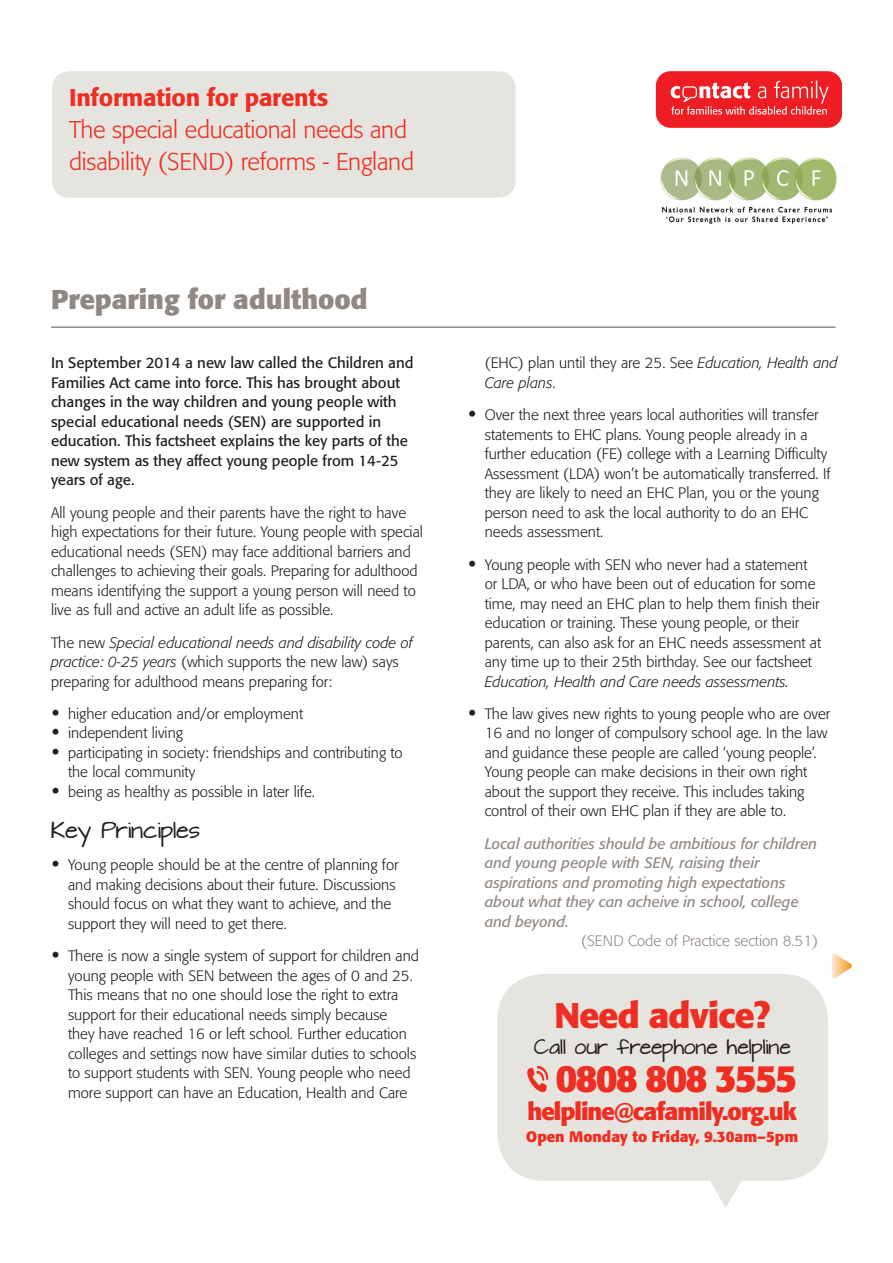
<style>
.page{position:relative;width:893px;height:1263px;background:#fff}
.page>*{position:absolute;margin:0;border:0;box-sizing:border-box;transform-origin:0 0}
.t1{font:700 37.8px "Formata BQ";letter-spacing:-.05em;color:#ee2e22}
.t2{font:700 35.25px "Formata BQ";letter-spacing:-.02em;color:#ee2e22}
.t3{font:700 27px "Formata BQ";color:#918883}
.t4{font:300 24px/31.8px "Formata BQ";letter-spacing:-.01em;color:#ee2e22}
.t5{font:700 24px "Formata BQ";letter-spacing:-.04em;color:#ee2e22}
.t6{font:500 24px "Formata BQ";letter-spacing:-.01em;color:#ee2e22}
.t7{font:19.5px "Architects Daughter";color:#231f20}
.t8{font:17.7px "Architects Daughter";color:#231f20}
.t9{font:700 15.15px "Formata BQ";color:#ee2e22}
.t10{font:300 15px/19.5px "Formata BQ";color:#231f20}
.t11{font:15px/19.5px "Formata BQ";color:#231f20}
.t12{font:italic 15px/19.5px "Formata BQ";color:#918883}
.t13{font:italic 300 15px "Formata BQ";color:#231f20}
.t14{font:300 15px "Formata BQ";color:#918883}
.s1{font-style:italic}
.s2{font-family:"Arial";font-weight:900;font-size:18px}
</style>
<div class="page">
<hr style="left:51px;top:326px;width:784px;height:2px;background:#918883">
<div style="left:497px;top:974px;width:331px;height:207px;background:#e6e4df;border-radius:46px"></div>
<svg style="left:527px;top:1066px;width:21px;height:27px"></svg>
<svg style="left:655px;top:71px;width:187px;height:57px;background:#f03c41"></svg>
<svg style="left:710px;top:1181px;width:31px;height:27px"></svg>
<svg style="left:832px;top:953px;width:20px;height:25px"></svg>
<img style="left:660px;top:157px;width:178px;height:67px">
<div style="left:52px;top:71px;width:464px;height:127px;background:#e6e4df;border-radius:17px"></div>
<h3 class="t6" style="left:69px;top:83px;width:261px">Information for parents</h3>
<h3 class="t4" style="left:69px;top:114px;width:346px">The special educational needs and disability (SEND) reforms - England</h3>
<h3 class="t3" style="left:51px;top:283px;width:318px">Preparing for adulthood</h3>
<p class="t11" style="left:51px;top:353px;width:364px">In September 2014 a new law called the Children and Families Act came into force. This has brought about changes in the way children and young people with special educational needs (SEN) are supported in education. This factsheet explains the key parts of the new system as they affect young people from 14-25 years of age.</p>
<p class="t10" style="left:51px;top:503px;width:373px">All young people and their parents have the right to have high expectations for their future. Young people with special educational needs (SEN) may face additional barriers and challenges to achieving their goals. Preparing for adulthood means identifying the support a young person will need to live as full and active an adult life as possible.</p>
<p class="t10" style="left:51px;top:633px;width:363px">The new <span class="s1">Special educational needs and disability code of practice: 0-25 years</span> (which supports the new law) says preparing for adulthood means preparing for:</p>
<p class="t10" style="left:51px;top:704px;width:254px"><span class="s2">•</span> higher education and/or employment</p>
<p class="t10" style="left:51px;top:723px;width:134px"><span class="s2">•</span> independent living</p>
<p class="t10" style="left:68px;top:743px;width:336px;text-indent:-17px"><span class="s2">•</span> participating in society: friendships and contributing to the local community</p>
<p class="t10" style="left:51px;top:782px;width:265px"><span class="s2">•</span> being as healthy as possible in later life.</p>
<h3 class="t7" style="left:51px;top:816px;width:150px">Key Principles</h3>
<p class="t10" style="left:68px;top:855px;width:332px;text-indent:-17px"><span class="s2">•</span> Young people should be at the centre of planning for and making decisions about their future. Discussions should focus on what they want to achieve, and the support they will need to get there.</p>
<p class="t10" style="left:68px;top:946px;width:353px;text-indent:-17px"><span class="s2">•</span> There is now a single system of support for children and young people with SEN between the ages of 0 and 25.<br>This means that no one should lose the right to extra support for their educational needs simply because<br>they have reached 16 or left school. Further education colleges and settings now have similar duties to schools to support students with SEN. Young people who need more support can have an Education, Health and Care</p>
<p class="t10" style="left:485px;top:354px;width:354px">(EHC) plan until they are 25. See <span class="s1">Education, Health and<br>Care plans</span>.</p>
<p class="t10" style="left:485px;top:405px;width:347px;text-indent:-17px"><span class="s2">•</span> Over the next three years local authorities will transfer statements to EHC plans. Young people already in a further education (FE) college with a Learning Difficulty Assessment (LDA) won’t be automatically transferred. If they are likely to need an EHC Plan, you or the young person need to ask the local authority to do an EHC needs assessment.</p>
<p class="t10" style="left:485px;top:555px;width:338px;text-indent:-17px"><span class="s2">•</span> Young people with SEN who never had a statement or LDA, or who have been out of education for some time, may need an EHC plan to help them finish their education or training. These young people, or their parents, can also ask for an EHC needs assessment at any time up to their 25th birthday. See our factsheet</p>
<p class="t13" style="left:485px;top:672px;width:306px">Education, Health and Care needs assessments.</p>
<p class="t10" style="left:485px;top:704px;width:347px;text-indent:-17px"><span class="s2">•</span> The law gives new rights to young people who are over 16 and no longer of compulsory school age. In the law and guidance these people are called ‘young people’.<br>Young people can make decisions in their own right about the support they receive. This includes taking control of their own EHC plan if they are able to.</p>
<p class="t12" style="left:485px;top:833px;width:334px">Local authorities should be ambitious for children and young people with SEN, raising their aspirations and promoting high expectations about what they can acheive in school, college and beyond.</p>
<p class="t14" style="left:581px;top:932px;width:238px">(SEND Code of Practice section 8.51)</p>
<h2 class="t2" style="left:554px;top:993px;width:217px">Need advice?</h2>
<p class="t8" style="left:534px;top:1034px;width:259px">Call our freephone helpline</p>
<h1 class="t1" style="left:555px;top:1055px;width:243px">0808 808 3555</h1>
<h3 class="t5" style="left:527px;top:1096px;width:271px">helpline@cafamily.org.uk</h3>
<p class="t9" style="left:526px;top:1127px;width:273px">Open Monday to Friday, 9.30am–5pm</p>
</div>
